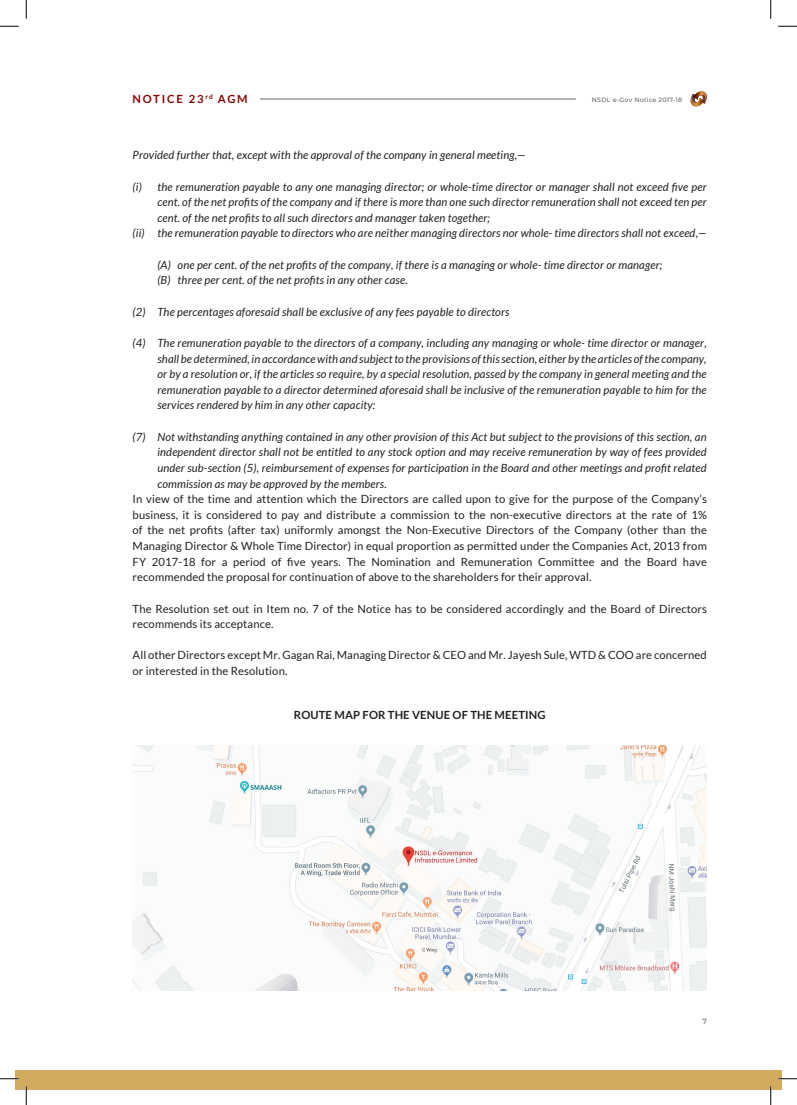
<style>
.page{position:relative;width:797px;height:1105px;background:#fff}
.page>*{position:absolute;margin:0;border:0;box-sizing:border-box;transform-origin:0 0}
.t1{font:italic 11.25px/15.6px "Lato";letter-spacing:.01em;color:#231f20;text-align:justify}
.t2{font:11.25px/15.6px "Lato";letter-spacing:.01em;color:#231f20}
.t3{font:700 11.25px "Lato";letter-spacing:.01em;color:#231f20}
.t4{font:700 11.25px "Lato";letter-spacing:.16em;color:#8b0202}
.t5{font:500 7.5px "Montserrat";color:#636366}
.t6{font:500 6.25px "Montserrat";letter-spacing:.04em;color:#636366}
</style>
<div class="page">
<hr style="left:133px;top:99px;width:442px;height:1px;background:#636366">
<div style="left:133px;top:94px;width:127px;height:9px;background:#fff"></div>
<img style="left:133px;top:746px;width:574px;height:244px">
<div style="left:16px;top:1070px;width:765px;height:19px;background:#d3ab5e"></div>
<svg style="left:690px;top:91px;width:17px;height:16px"></svg>
<svg style="left:0;top:25px;width:19px;height:2px"></svg>
<svg style="left:778px;top:25px;width:19px;height:2px"></svg>
<svg style="left:0;top:1078px;width:19px;height:1px"></svg>
<svg style="left:778px;top:1078px;width:19px;height:1px"></svg>
<svg style="left:25px;top:0;width:2px;height:19px"></svg>
<svg style="left:25px;top:1086px;width:2px;height:19px"></svg>
<svg style="left:770px;top:0;width:1px;height:19px"></svg>
<svg style="left:770px;top:1086px;width:1px;height:19px"></svg>
<p class="t4" style="left:133px;top:93px;width:117px">NOTICE 23 <sup>rd</sup> AGM</p>
<p class="t6" style="left:592px;top:95px;width:92px">NSDL e-Gov Notice 2017-18</p>
<p class="t1" style="left:133px;top:148px;width:395px">Provided further that, except with the approval of the company in general meeting,—</p>
<p class="t1" style="left:133px;top:179px;width:575px">(i) the remuneration payable to any one managing director; or whole-time director or manager shall not exceed five per</p>
<p class="t1" style="left:157px;top:195px;width:551px">cent. of the net profits of the company and if there is more than one such director remuneration shall not exceed ten per</p>
<p class="t1" style="left:157px;top:210px;width:334px">cent. of the net profits to all such directors and manager taken together;</p>
<p class="t1" style="left:133px;top:226px;width:575px">(ii) the remuneration payable to directors who are neither managing directors nor whole- time directors shall not exceed,—</p>
<p class="t1" style="left:157px;top:257px;width:506px">(A) one per cent. of the net profits of the company, if there is a managing or whole- time director or manager; (B) three per cent. of the net profits in any other case.</p>
<p class="t1" style="left:133px;top:304px;width:378px">(2) The percentages aforesaid shall be exclusive of any fees payable to directors</p>
<p class="t1" style="left:157px;top:335px;width:551px;text-indent:-25px">(4) The remuneration payable to the directors of a company, including any managing or whole- time director or manager, shall be determined, in accordance with and subject to the provisions of this section, either by the articles of the company, or by a resolution or, if the articles so require, by a special resolution, passed by the company in general meeting and the remuneration payable to a director determined aforesaid shall be inclusive of the remuneration payable to him for the services rendered by him in any other capacity:</p>
<p class="t1" style="left:157px;top:429px;width:551px;text-indent:-25px">(7) Not withstanding anything contained in any other provision of this Act but subject to the provisions of this section, an independent director shall not be entitled to any stock option and may receive remuneration by way of fees provided under sub-section (5), reimbursement of expenses for participation in the Board and other meetings and profit related commission as may be approved by the members.</p>
<p class="t2" style="left:133px;top:491px;width:576px;text-align:justify">In view of the time and attention which the Directors are called upon to give for the purpose of the Company’s business, it is considered to pay and distribute a commission to the non-executive directors at the rate of 1% of the net profits (after tax) uniformly amongst the Non-Executive Directors of the Company (other than the Managing Director &amp; Whole Time Director) in equal proportion as permitted under the Companies Act, 2013 from FY 2017-18 for a period of five years. The Nomination and Remuneration Committee and the Board have recommended the proposal for continuation of above to the shareholders for their approval.</p>
<p class="t2" style="left:133px;top:601px;width:576px">The Resolution set out in Item no. 7 of the Notice has to be considered accordingly and the Board of Directors recommends its acceptance.</p>
<p class="t2" style="left:133px;top:647px;width:576px">All other Directors except Mr. Gagan Rai, Managing Director &amp; CEO and Mr. Jayesh Sule, WTD &amp; COO are concerned or interested in the Resolution.</p>
<p class="t3" style="left:294px;top:709px;width:253px">ROUTE MAP FOR THE VENUE OF THE MEETING</p>
<p class="t5" style="left:702px;top:1016px;width:6px">7</p>
</div>
